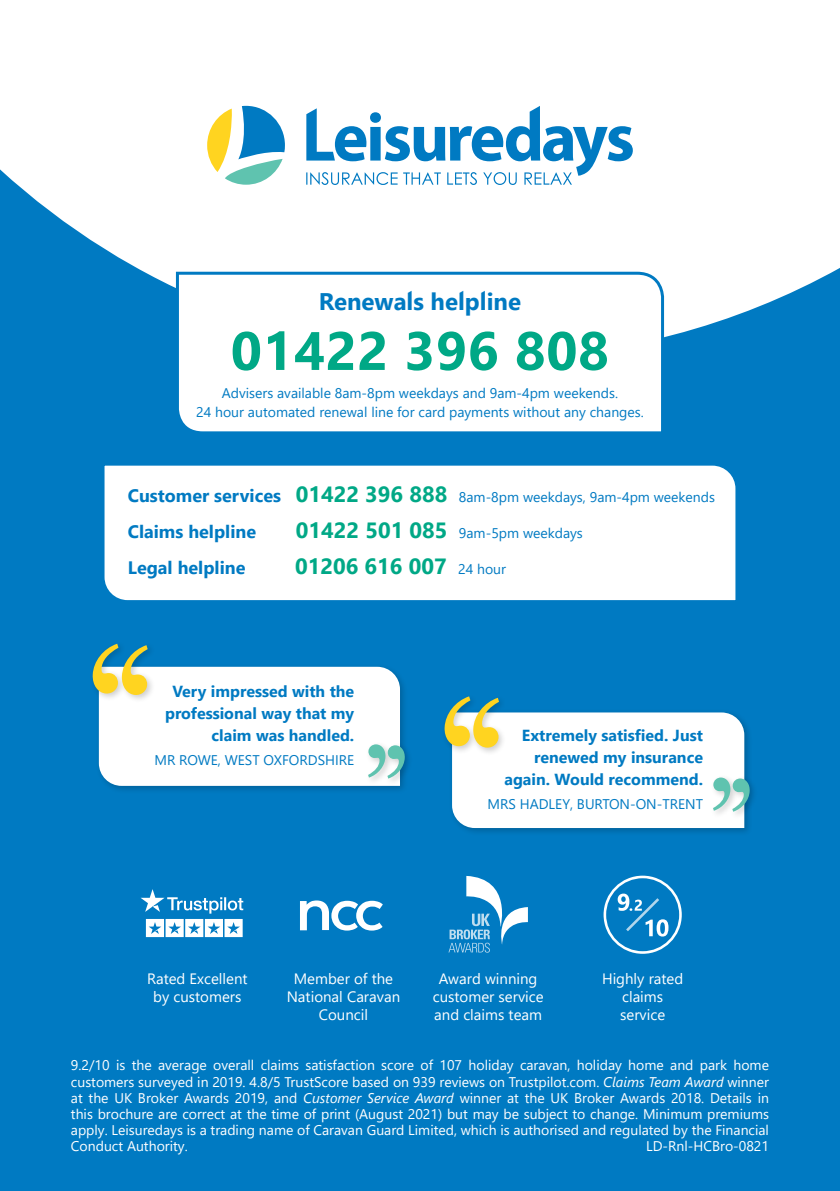
<style>
.page{position:relative;width:840px;height:1191px;background:#fff}
.page>*{position:absolute;margin:0;border:0;box-sizing:border-box;transform-origin:0 0}
.t1{font:700 54px "Segoe UI";letter-spacing:.01em;color:#00a886}
.t2{font:700 24px "Segoe LD Headings";color:#007ac2}
.t3{font:700 22px "Segoe UI";color:#00a886}
.t4{font:700 18px "Segoe UI";color:#007ac2}
.t5{font:700 16px/22px "Segoe UI";color:#007ac2;text-align:right}
.t6{font:15px/18px "Segoe UI";color:#fff;text-align:center}
.t7{font:14px/16.2px "Segoe UI";color:#fff;text-align:justify}
.t8{font:14px/19px "Segoe UI";color:#007ac2;text-align:center}
.s1{font-weight:700;font-size:18px}
.s2{font-weight:700;font-size:22px;color:#00a886}
.s3{font-weight:400;font-size:14px;color:#007ac2}
.s4{font-style:italic}
</style>
<div class="page">
<div style="left:0;top:0;width:839px;height:1191px;background:#007ac2"></div>
<svg style="left:0;top:0;width:839px;height:337px;background:#e3f0f8"></svg>
<svg style="left:306px;top:106px;width:326px;height:79px"></svg>
<svg style="left:207px;top:106px;width:78px;height:79px"></svg>
<div style="left:174px;top:270px;width:491px;height:162px;background:#fff"></div>
<div style="left:104px;top:465px;width:632px;height:136px;background:#fff"></div>
<div style="left:448px;top:709px;width:304px;height:127px;background:#000;opacity:.2"></div>
<div style="left:709px;top:774px;width:48px;height:45px;background:#000;opacity:.2"></div>
<svg style="left:444px;top:696px;width:305px;height:132px;background:#d3e6ec"></svg>
<div style="left:95px;top:663px;width:313px;height:131px;background:#000;opacity:.2"></div>
<div style="left:364px;top:741px;width:48px;height:45px;background:#000;opacity:.2"></div>
<svg style="left:92px;top:643px;width:313px;height:143px"></svg>
<svg style="left:300px;top:900px;width:82px;height:30px"></svg>
<svg style="left:448px;top:876px;width:79px;height:76px"></svg>
<svg style="left:603px;top:875px;width:78px;height:78px"></svg>
<svg style="left:140px;top:889px;width:103px;height:24px"></svg>
<svg style="left:146px;top:919px;width:96px;height:18px;background:#cbe4f2"></svg>
<h2 class="t2" style="left:319px;top:284px;width:203px">Renewals helpline</h2>
<h1 class="t1" style="left:231px;top:300px;width:379px">01422 396 808</h1>
<p class="t8" style="left:196px;top:382px;width:449px">Advisers available 8am-8pm weekdays and 9am-4pm weekends.<br>24 hour automated renewal line for card payments without any changes.</p>
<p class="t8" style="left:128px;top:486px;width:588px"><span class="s1">Customer services</span> <span class="s2">01422 396 888</span> 8am-8pm weekdays, 9am-4pm weekends</p>
<p class="t4" style="left:128px;top:515px;width:130px">Claims helpline</p>
<p class="t8" style="left:296px;top:522px;width:288px"><span class="s2">01422 501 085</span> 9am-5pm weekdays</p>
<p class="t4" style="left:128px;top:551px;width:119px">Legal helpline</p>
<h3 class="t3" style="left:295px;top:545px;width:212px">01206 616 007 <span class="s3">24 hour</span></h3>
<p class="t5" style="left:165px;top:679px;width:190px">Very impressed with the professional way that my claim was handled.</p>
<p class="t8" style="left:154px;top:749px;width:201px">MR ROWE, WEST OXFORDSHIRE</p>
<p class="t5" style="left:504px;top:722px;width:200px">Extremely satisfied. Just renewed my insurance again. Would recommend.</p>
<p class="t8" style="left:487px;top:793px;width:217px">MRS HADLEY, BURTON-ON-TRENT</p>
<p class="t6" style="left:147px;top:968px;width:102px">Rated Excellent by customers</p>
<p class="t6" style="left:286px;top:968px;width:115px">Member of the<br>National Caravan<br>Council</p>
<p class="t6" style="left:601px;top:968px;width:83px">Highly rated claims service</p>
<p class="t6" style="left:432px;top:968px;width:112px">Award winning customer service and claims team</p>
<p class="t7" style="left:71px;top:1056px;width:699px">9.2/10 is the average overall claims satisfaction score of 107 holiday caravan, holiday home and park home customers surveyed in 2019. 4.8/5 TrustScore based on 939 reviews on Trustpilot.com. <span class="s4">Claims Team Award</span> winner at the UK Broker Awards 2019, and <span class="s4">Customer Service Award</span> winner at the UK Broker Awards 2018. Details in this brochure are correct at the time of print (August 2021) but may be subject to change. Minimum premiums apply. Leisuredays is a trading name of Caravan Guard Limited, which is authorised and regulated by the Financial Conduct Authority.</p>
<p class="t7" style="left:645px;top:1137px;width:124px">LD-Rnl-HCBro-0821</p>
</div>
